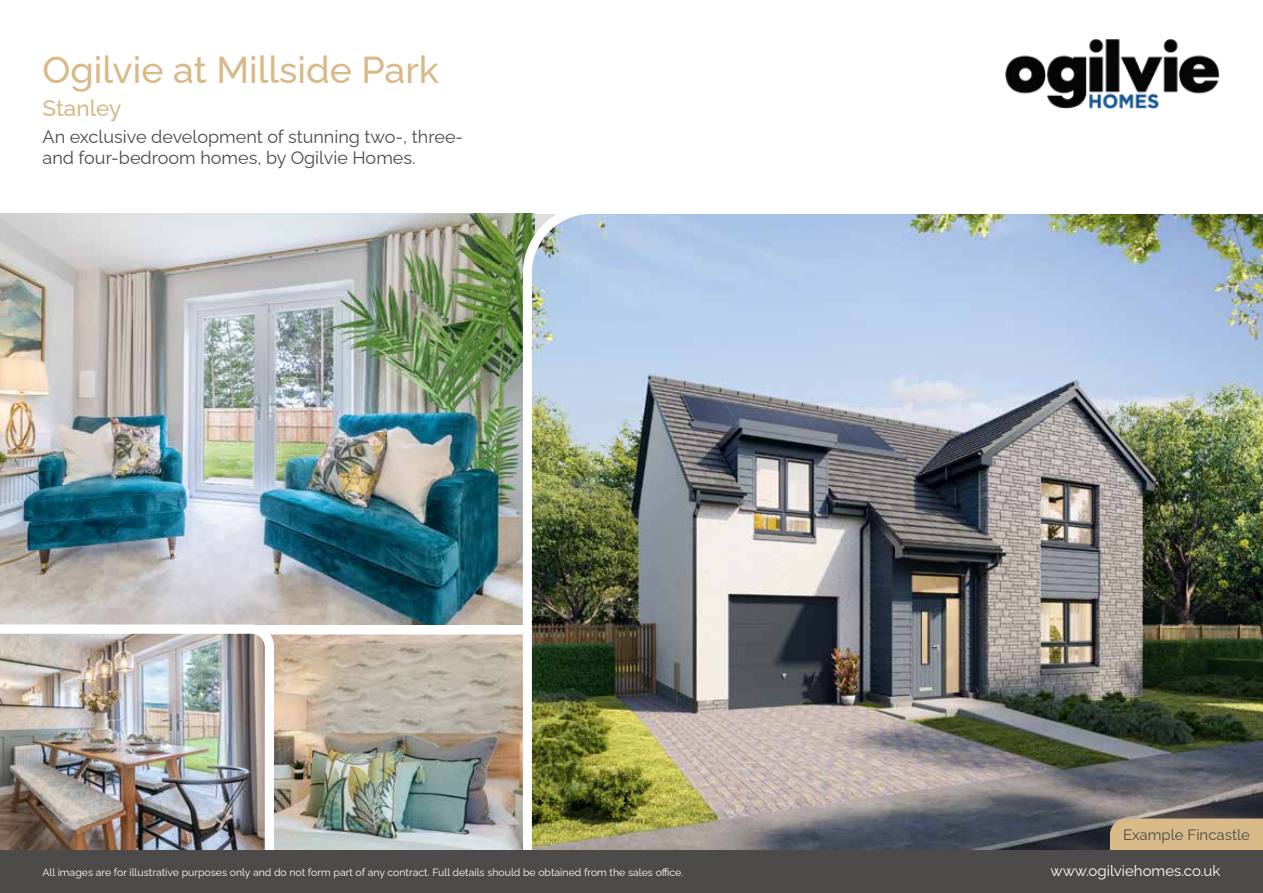
<style>
.page{position:relative;width:1263px;height:893px;background:#fff}
.page>*{position:absolute;margin:0;border:0;box-sizing:border-box;transform-origin:0 0}
.t1{font:500 37.5px "Raleway";color:#d8ba89}
.t2{font:500 22.5px "Raleway";color:#d8ba89}
.t3{font:18px/21.6px "Raleway";color:#4d4a4a}
.t4{font:15px "Raleway";color:#fff}
.t5{font:15px "Raleway";color:#4d4a4a}
.t6{font:10.5px "Raleway";color:#fff}
</style>
<div class="page">
<img style="left:278px;top:624px;width:240px;height:226px">
<img style="left:0;top:214px;width:518px;height:410px">
<img style="left:518px;top:213px;width:745px;height:637px">
<img style="left:0;top:620px;width:278px;height:230px">
<div style="left:1110px;top:818px;width:153px;height:32px;background:#d8ba89"></div>
<div style="left:0;top:850px;width:1263px;height:43px;background:#4d4a4a"></div>
<img style="left:1005px;top:39px;width:215px;height:69px">
<h1 class="t1" style="left:43px;top:40px;width:398px">Ogilvie at Millside Park</h1>
<h2 class="t2" style="left:43px;top:90px;width:80px">Stanley</h2>
<h3 class="t3" style="left:43px;top:123px;width:422px">An exclusive development of stunning two-, three&shy;and four-bedroom homes, by Ogilvie Homes.</h3>
<h3 class="t5" style="left:1123px;top:822px;width:128px">Example Fincastle</h3>
<p class="t6" style="left:43px;top:863px;width:642px">All images are for illustrative purposes only and do not form part of any contract. Full details should be obtained from the sales office.</p>
<h3 class="t4" style="left:1050px;top:858px;width:171px">www.ogilviehomes.co.uk</h3>
</div>
